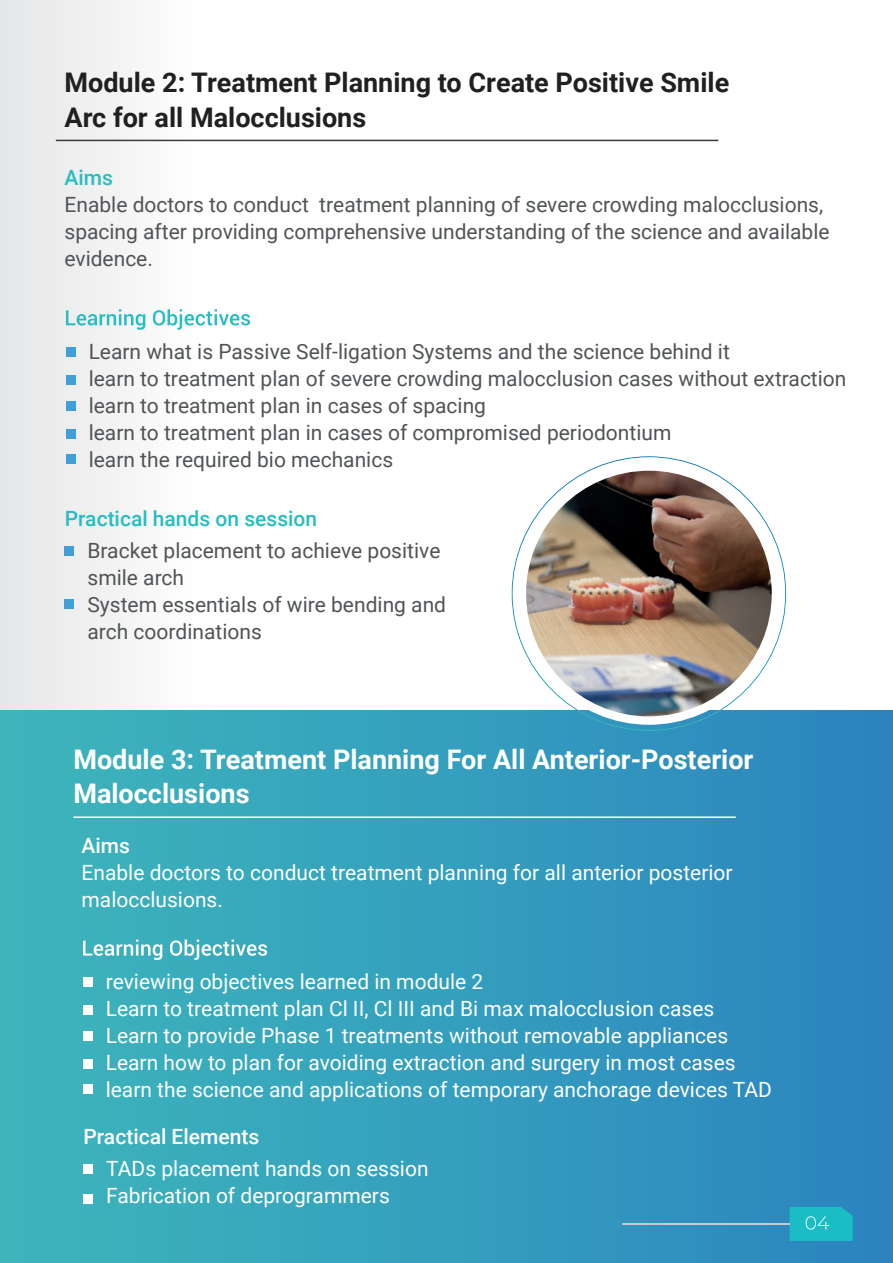
<style>
.page{position:relative;width:893px;height:1263px;background:#fff}
.page>*{position:absolute;margin:0;border:0;box-sizing:border-box;transform-origin:0 0}
.t1{font:700 27px/34.5px "Roboto";color:#221f1f}
.t2{font:700 27px/34.5px "Roboto";color:#fff}
.t3{font:21px/27px "Roboto";color:#505457}
.t4{font:21px/27px "Roboto";color:#fff}
.t5{font:500 21px "Roboto";color:#27bdc1}
.t6{font:500 21px "Roboto";color:#fff}
</style>
<div class="page">
<img style="left:0;top:0;width:893px;height:711px">
<img style="left:0;top:711px;width:893px;height:552px">
<hr style="left:56px;top:140px;width:662px;height:1px;background:#393c3f">
<svg style="left:66px;top:309px;width:79px;height:21px"></svg>
<svg style="left:153px;top:309px;width:97px;height:21px"></svg>
<div style="left:64px;top:546px;width:10px;height:10px;background:#419fd8"></div>
<div style="left:64px;top:600px;width:10px;height:9px;background:#419fd8"></div>
<hr style="left:73px;top:816px;width:663px;height:2px;background:#fff">
<svg style="left:789px;top:1207px;width:64px;height:34px;background:#20bcc4"></svg>
<hr style="left:622px;top:1223px;width:167px;height:1px;background:#c6cacc">
<img style="left:511px;top:456px;width:275px;height:275px">
<img style="left:526px;top:471px;width:246px;height:245px;border-radius:123px">
<div style="left:66px;top:347px;width:9px;height:10px;background:#419fd8"></div>
<div style="left:66px;top:375px;width:9px;height:10px;background:#419fd8"></div>
<div style="left:66px;top:401px;width:9px;height:9px;background:#419fd8"></div>
<div style="left:66px;top:429px;width:9px;height:10px;background:#419fd8"></div>
<div style="left:66px;top:454px;width:9px;height:10px;background:#419fd8"></div>
<svg style="left:83px;top:939px;width:79px;height:21px"></svg>
<svg style="left:170px;top:939px;width:97px;height:21px"></svg>
<div style="left:83px;top:1164px;width:10px;height:10px;background:#fff"></div>
<div style="left:83px;top:1194px;width:10px;height:9px;background:#fff"></div>
<div style="left:83px;top:978px;width:10px;height:9px;background:#fff"></div>
<div style="left:83px;top:1006px;width:10px;height:9px;background:#fff"></div>
<div style="left:83px;top:1031px;width:10px;height:10px;background:#fff"></div>
<div style="left:83px;top:1059px;width:10px;height:10px;background:#fff"></div>
<div style="left:83px;top:1084px;width:10px;height:10px;background:#fff"></div>
<p class="t1" style="left:65px;top:67px;width:666px">Module 2: Treatment Planning to Create Positive Smile<br>Arc for all Malocclusions</p>
<p class="t5" style="left:65px;top:166px;width:50px">Aims</p>
<p class="t3" style="left:65px;top:193px;width:767px">Enable doctors to conduct treatment planning of severe crowding malocclusions, spacing after providing comprehensive understanding of the science and available evidence.</p>
<p class="t3" style="left:89px;top:340px;width:759px">Learn what is Passive Self-ligation Systems and the science behind it<br>learn to treatment plan of severe crowding malocclusion cases without extraction learn to treatment plan in cases of spacing<br>learn to treatment plan in cases of compromised periodontium<br>learn the required bio mechanics</p>
<p class="t5" style="left:65px;top:504px;width:254px">Practical hands on session</p>
<p class="t3" style="left:88px;top:539px;width:360px">Bracket placement to achieve positive smile arch<br>System essentials of wire bending and arch coordinations</p>
<p class="t2" style="left:73px;top:743px;width:682px">Module 3: Treatment Planning For All Anterior-Posterior<br>Malocclusions</p>
<p class="t6" style="left:82px;top:833px;width:50px">Aims</p>
<p class="t4" style="left:82px;top:860px;width:653px">Enable doctors to conduct treatment planning for all anterior posterior malocclusions.</p>
<p class="t4" style="left:106px;top:970px;width:668px">reviewing objectives learned in module 2<br>Learn to treatment plan Cl II, Cl III and Bi max malocclusion cases Learn to provide Phase 1 treatments without removable appliances Learn how to plan for avoiding extraction and surgery in most cases learn the science and applications of temporary anchorage devices TAD</p>
<p class="t6" style="left:83px;top:1122px;width:177px">Practical Elements</p>
<p class="t4" style="left:106px;top:1157px;width:324px">TADs placement hands on session<br>Fabrication of deprogrammers</p>
</div>
